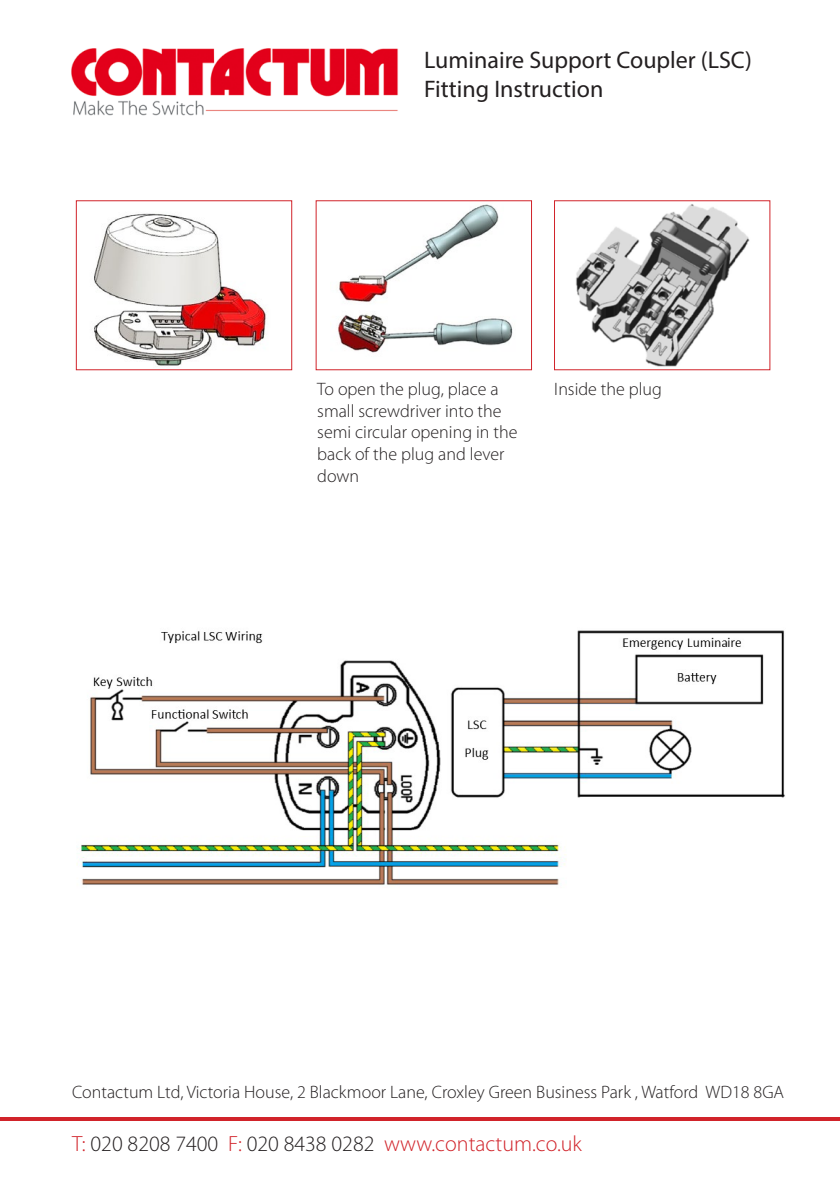
<style>
.page{position:relative;width:840px;height:1191px;background:#fff}
.page>*{position:absolute;margin:0;border:0;box-sizing:border-box;transform-origin:0 0}
.t1{font:24px "Myriad Pro";color:#231f20}
.t2{font:300 22px "Myriad Pro";color:#d1232a}
.t3{font:300 18px/21.6px "Myriad Pro";color:#231f20}
.s1{color:#231f20}
</style>
<div class="page">
<hr style="left:0;top:1117px;width:839px;height:4px;background:#d1232a">
<img style="left:71px;top:48px;width:327px;height:68px">
<img style="left:94px;top:213px;width:172px;height:153px">
<div style="left:76px;top:200px;width:216px;height:170px;border:1px solid #d1232a"></div>
<img style="left:338px;top:204px;width:175px;height:149px">
<div style="left:316px;top:200px;width:215px;height:170px;border:1px solid #d1232a"></div>
<img style="left:576px;top:204px;width:174px;height:163px">
<div style="left:554px;top:200px;width:215px;height:170px;border:1px solid #d1232a"></div>
<img style="left:77px;top:630px;width:708px;height:255px">
<p class="t1" style="left:424px;top:45px;width:329px">Luminaire Support Coupler (LSC)</p>
<p class="t1" style="left:424px;top:74px;width:180px">Fitting Instruction</p>
<p class="t3" style="left:317px;top:378px;width:183px">To open the plug, place a</p>
<p class="t3" style="left:554px;top:378px;width:109px">Inside the plug</p>
<p class="t3" style="left:317px;top:400px;width:201px">small screwdriver into the semi circular opening in the back of the plug and lever down</p>
<p class="t3" style="left:72px;top:1081px;width:713px">Contactum Ltd, Victoria House, 2 Blackmoor Lane, Croxley Green Business Park , Watford WD18 8GA</p>
<p class="t2" style="left:72px;top:1131px;width:511px">T: <span class="s1">020 8208 7400</span> F: <span class="s1">020 8438 0282</span> www.contactum.co.uk</p>
</div>
